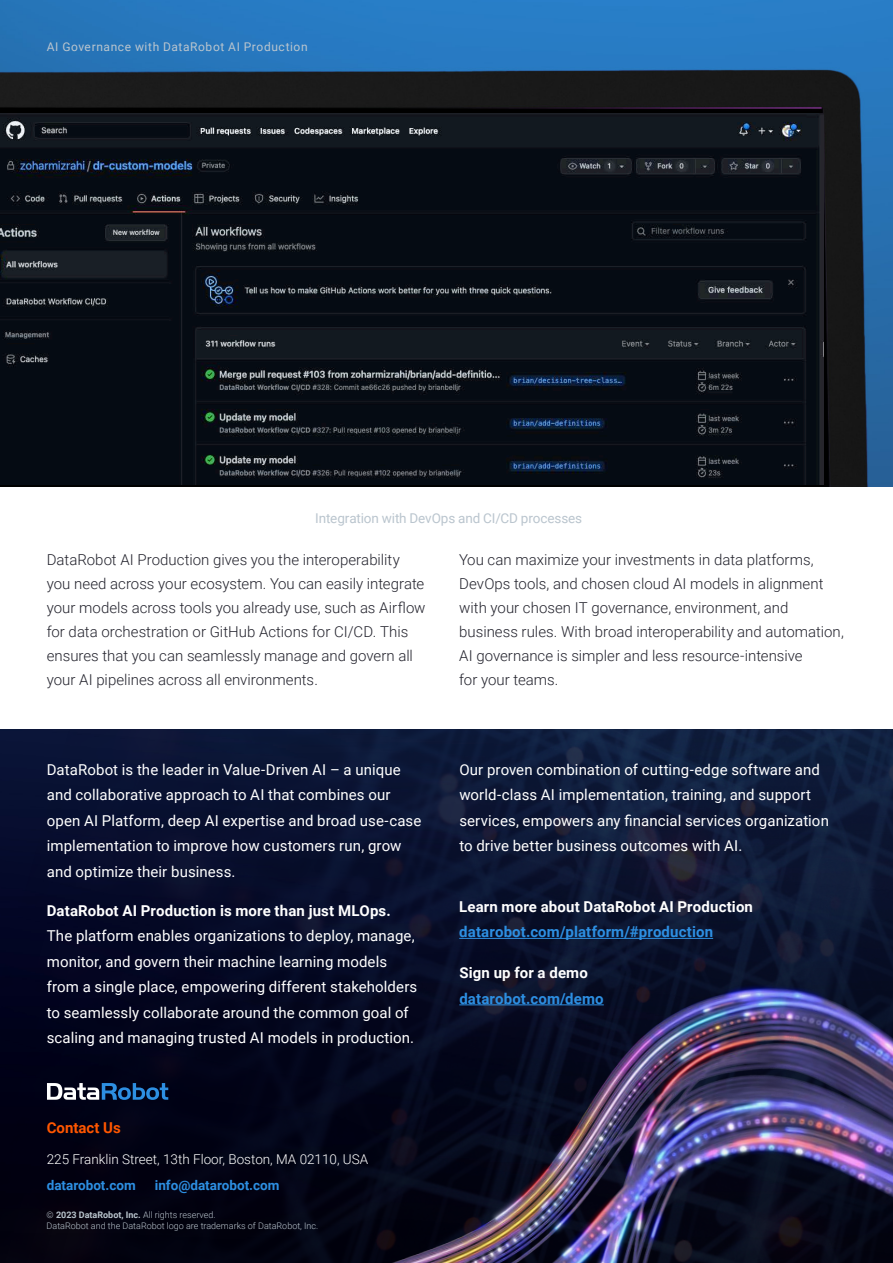
<style>
.page{position:relative;width:893px;height:1263px;background:#fff}
.page>*{position:absolute;margin:0;border:0;box-sizing:border-box;transform-origin:0 0}
.Copy{font:15px/25.5px "Roboto";letter-spacing:.005em;color:#fff}
.Copy-2{font:300 15px/24px "Roboto";color:#23232d}
.Copy-3{font:700 15px/25.5px "Roboto";letter-spacing:.01em;color:#fff}
.Copy-4{font:700 15px/25.5px "Roboto";letter-spacing:.01em;color:#2d8fe2}
.t1{font:700 15px "Roboto";color:#ff5600}
.t2{font:300 13.5px/25.5px "Roboto";color:#fff}
.t3{font:13.5px "Roboto";letter-spacing:-.01em;color:#bac5ce}
.t4{font:700 13.5px "Roboto";color:#2d8fe2}
.Doc_Type{font:12px "Roboto";letter-spacing:.05em;color:#bac5ce}
.t5{font:300 9px/10.5px "Roboto";color:#bac5ce}
.s1{font-weight:700}
.s2{font-weight:700;color:#2d8fe2}
.s3{color:#2d8fe2}
.s4{color:#fff}
</style>
<div class="page">
<img style="left:0;top:0;width:893px;height:486px">
<img style="left:0;top:729px;width:893px;height:534px">
<svg style="left:47px;top:1083px;width:121px;height:17px"></svg>
<img style="left:378px;top:972px;width:515px;height:291px">
<img style="left:0;top:113px;width:823px;height:372px">
<hr style="left:459px;top:938px;width:254px;height:1px;background:#2d8fe2">
<hr style="left:459px;top:1004px;width:145px;height:1px;background:#2d8fe2">
<p class="Doc_Type" style="left:47px;top:38px;width:262px">AI Governance with DataRobot AI Production</p>
<p class="t3" style="left:315px;top:509px;width:268px">Integration with DevOps and CI/CD processes</p>
<p class="Copy-2" style="left:47px;top:548px;width:380px">DataRobot AI Production gives you the interoperability you need across your ecosystem. You can easily integrate your models across tools you already use, such as Airflow for data orchestration or GitHub Actions for CI/CD. This ensures that you can seamlessly manage and govern all your AI pipelines across all environments.</p>
<p class="Copy-2" style="left:459px;top:548px;width:386px">You can maximize your investments in data platforms, DevOps tools, and chosen cloud AI models in alignment with your chosen IT governance, environment, and business rules. With broad interoperability and automation, AI governance is simpler and less resource-intensive<br>for your teams.</p>
<p class="Copy" style="left:47px;top:756px;width:376px">DataRobot is the leader in Value-Driven AI – a unique and collaborative approach to AI that combines our open AI Platform, deep AI expertise and broad use-case implementation to improve how customers run, grow and optimize their business.</p>
<p class="Copy" style="left:47px;top:897px;width:372px"><span class="s1">DataRobot AI Production is more than just MLOps.<br></span>The platform enables organizations to deploy, manage, monitor, and govern their machine learning models from a single place, empowering different stakeholders to seamlessly collaborate around the common goal of scaling and managing trusted AI models in production.</p>
<p class="t1" style="left:47px;top:1117px;width:75px">Contact Us</p>
<p class="t2" style="left:47px;top:1146px;width:323px">225 Franklin Street, 13th Floor, Boston, MA 02110, USA <span class="s2">datarobot.com</span></p>
<p class="t4" style="left:155px;top:1176px;width:126px">info@datarobot.com</p>
<p class="t5" style="left:47px;top:1209px;width:273px">© <span class="s1">2023 DataRobot, Inc.</span> All rights reserved.<br>DataRobot and the DataRobot logo are trademarks of DataRobot, Inc.</p>
<p class="Copy" style="left:459px;top:756px;width:371px">Our proven combination of cutting-edge software and world-class AI implementation, training, and support services, empowers any financial services organization to drive better business outcomes with AI.</p>
<p class="Copy-3" style="left:459px;top:893px;width:295px">Learn more about DataRobot AI Production <span class="s3">datarobot.com/platform/#production</span></p>
<p class="Copy-4" style="left:459px;top:959px;width:146px"><span class="s4">Sign up for a demo </span>datarobot.com/demo</p>
</div>
